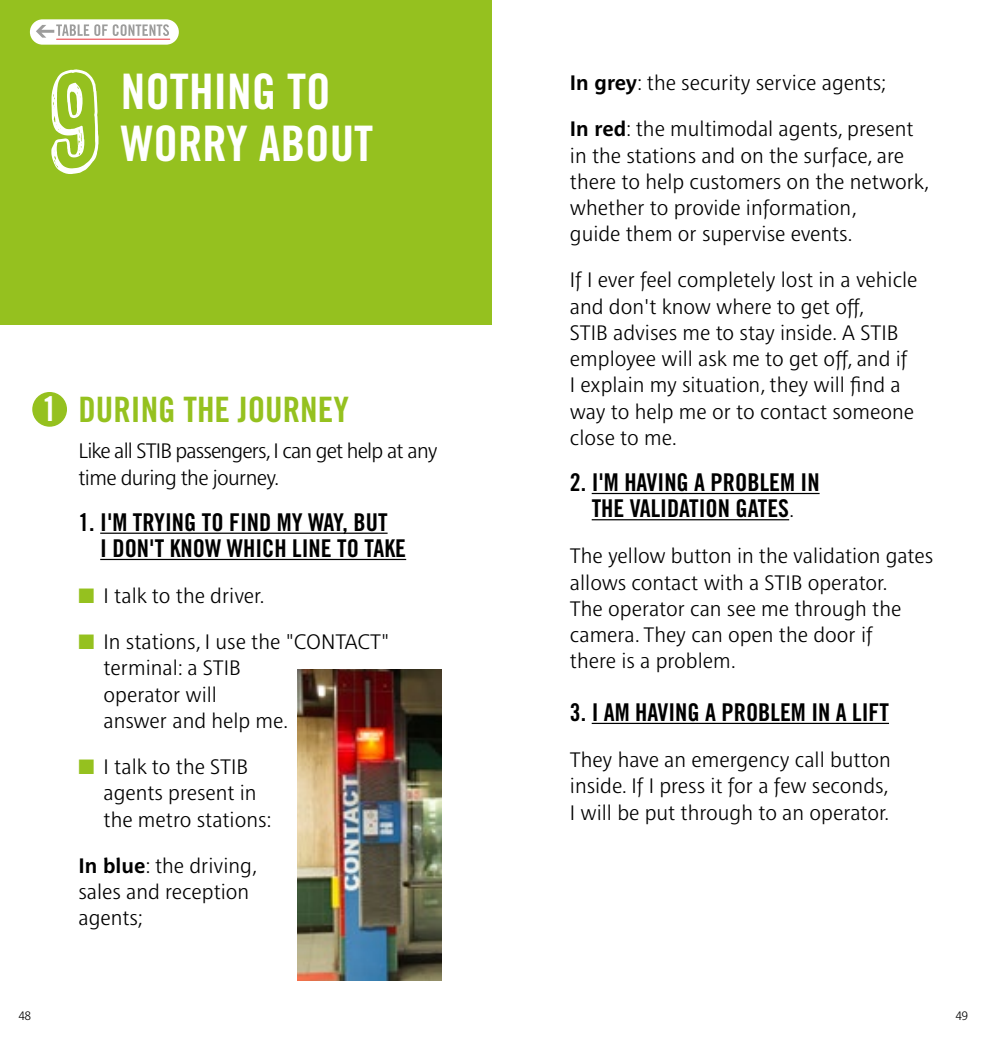
<style>
.page{position:relative;width:983px;height:1042px;background:#fff}
.page>*{position:absolute;margin:0;border:0;box-sizing:border-box;transform-origin:0 0}
.t1{font:134.75px "mivbstibout bold";color:#fff}
.t2{font:49px/52.5px "Trade Gothic LT Std Bd Cn 20";color:#fff}
.t3{font:35px "Trade Gothic LT Std Bd Cn 20";color:#95c11f}
.t4{font:33.95px "Trade Gothic LT Std Bd Cn 20";color:#fff}
.t5{font:24.5px/26.2px "Trade Gothic LT Std Bd Cn 20";color:#000}
.t6{font:300 21px/26.2px "Brusseline";color:#000}
.t7{font:300 21px/26.2px "Brusseline";letter-spacing:-.04em;color:#000}
.t8{font:300 12.25px "Brusseline";color:#000}
.s1{color:#95c11f}
.s2{font-weight:700}
.s3{font-family:"Brusseline";font-weight:300;font-size:21px}
</style>
<div class="page">
<hr style="left:100px;top:532px;width:287px;height:2px;background:#000">
<hr style="left:100px;top:559px;width:306px;height:1px;background:#000">
<img style="left:298px;top:670px;width:143px;height:311px">
<div style="left:0;top:0;width:491px;height:325px;background:#95c11f"></div>
<div style="left:32px;top:392px;width:35px;height:35px;background:#95c11f;border-radius:50%"></div>
<hr style="left:591px;top:493px;width:228px;height:1px;background:#000">
<hr style="left:591px;top:519px;width:198px;height:1px;background:#000">
<hr style="left:591px;top:723px;width:297px;height:1px;background:#000">
<div style="left:31px;top:20px;width:147px;height:24px;background:#fff;border-radius:12px"></div>
<div style="left:30px;top:19px;width:149px;height:26px;border:2px solid #fff;border-radius:12px"></div>
<svg style="left:36px;top:24px;width:133px;height:14px"></svg>
<hr style="left:57px;top:39px;width:113px;height:1px;background:#e73439">
<h1 class="t1" style="left:50px;top:49px;width:52px">9</h1>
<h2 class="t2" style="left:121px;top:65px;width:254px">NOTHING TO<br>WORRY ABOUT</h2>
<h3 class="t4" style="left:42px;top:388px;width:17px">1</h3>
<h3 class="t3" style="left:78px;top:388px;width:272px">DURING THE JOURNEY</h3>
<p class="t7" style="left:78px;top:438px;width:360px">Like all STIB passengers, I can get help at any time during the journey.</p>
<p class="t5" style="left:100px;top:509px;width:307px;text-indent:-22px">1. I'M TRYING TO FIND MY WAY, BUT<br>I DON'T KNOW WHICH LINE TO TAKE</p>
<p class="t6" style="left:78px;top:583px;width:188px"><span class="s1">■</span> I talk to the driver.</p>
<p class="t6" style="left:103px;top:629px;width:287px;text-indent:-25px"><span class="s1">■</span> In stations, I use the "CONTACT" terminal: a STIB<br>operator will<br>answer and help me.</p>
<p class="t6" style="left:103px;top:754px;width:170px;text-indent:-25px"><span class="s1">■</span> I talk to the STIB agents present in the metro stations:</p>
<p class="t6" style="left:78px;top:852px;width:180px"><span class="s2">In blue</span>: the driving, sales and reception agents;</p>
<p class="t6" style="left:569px;top:60px;width:345px;line-height:46px"><span class="s2">In grey</span>: the security service agents;<br><span class="s2">In red</span>: the multimodal agents, present</p>
<p class="t6" style="left:569px;top:142px;width:360px">in the stations and on the surface, are there to help customers on the network, whether to provide information,<br>guide them or supervise events.</p>
<p class="t6" style="left:569px;top:267px;width:349px">If I ever feel completely lost in a vehicle and don't know where to get off,<br>STIB advises me to stay inside. A STIB employee will ask me to get off, and if<br>I explain my situation, they will find a way to help me or to contact someone close to me.</p>
<p class="t5" style="left:569px;top:469px;width:251px;text-align:center">2. I'M HAVING A PROBLEM IN<br>THE VALIDATION GATES<span class="s3">.</span></p>
<p class="t6" style="left:569px;top:543px;width:365px">The yellow button in the validation gates allows contact with a STIB operator.<br>The operator can see me through the camera. They can open the door if<br>there is a problem.</p>
<p class="t5" style="left:569px;top:699px;width:320px">3. I AM HAVING A PROBLEM IN A LIFT</p>
<p class="t6" style="left:569px;top:747px;width:322px">They have an emergency call button inside. If I press it for a few seconds,<br>I will be put through to an operator.</p>
<p class="t8" style="left:19px;top:1008px;width:14px">48</p>
<p class="t8" style="left:955px;top:1008px;width:14px">49</p>
</div>
